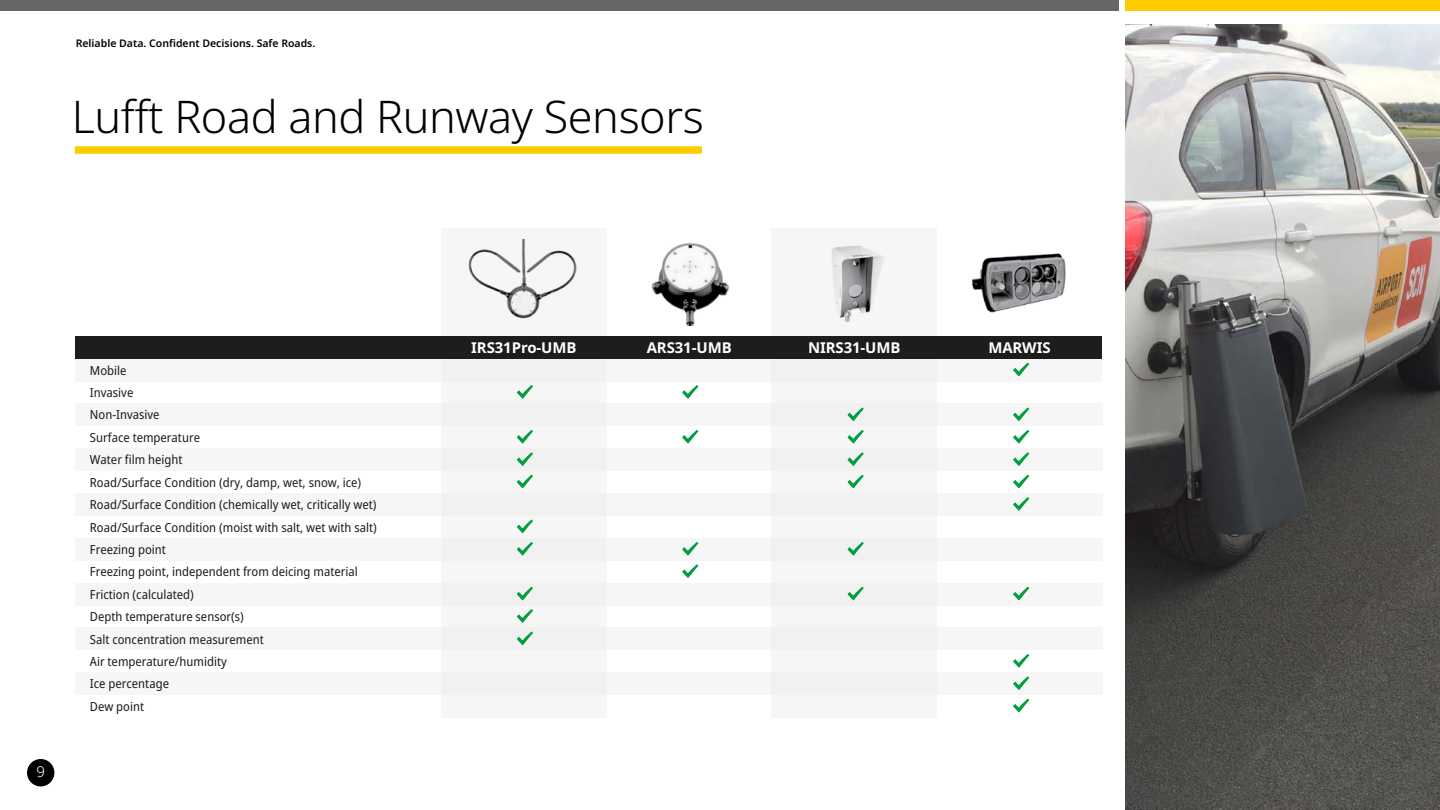
<style>
.page{position:relative;width:1440px;height:810px;background:#fff}
.page>*{position:absolute;margin:0;border:0;box-sizing:border-box;transform-origin:0 0}
.t1{font:300 45px "Noto Sans";letter-spacing:-.01em;color:#000}
.t2{font:300 15px "Noto Sans";color:#fff}
.t3{font:700 14.92px "Noto Sans";letter-spacing:-.005em;color:#fff}
.t4{font:semi-condensed 12.52px/22.4px "Noto Sans";color:#1d1d1b}
.t5{font:600 10.5px "Noto Sans";color:#000}
</style>
<div class="page">
<div style="left:0;top:0;width:1118px;height:10px;background:#666"></div>
<div style="left:1126px;top:0;width:314px;height:10px;background:#fc0"></div>
<div style="left:75px;top:146px;width:627px;height:8px;background:#fc0"></div>
<img style="left:1126px;top:25px;width:314px;height:785px">
<div style="left:75px;top:359px;width:1027px;height:22px;background:#f6f6f6"></div>
<div style="left:75px;top:404px;width:1027px;height:22px;background:#f6f6f6"></div>
<div style="left:75px;top:448px;width:1027px;height:23px;background:#f6f6f6"></div>
<div style="left:75px;top:493px;width:1027px;height:23px;background:#f6f6f6"></div>
<div style="left:75px;top:538px;width:1027px;height:22px;background:#f6f6f6"></div>
<div style="left:75px;top:583px;width:1027px;height:22px;background:#f6f6f6"></div>
<div style="left:75px;top:628px;width:1027px;height:22px;background:#f6f6f6"></div>
<div style="left:75px;top:673px;width:1027px;height:22px;background:#f6f6f6"></div>
<div style="left:772px;top:228px;width:165px;height:489px;background:#f6f6f6"></div>
<div style="left:441px;top:228px;width:165px;height:489px;background:#f6f6f6"></div>
<div style="left:75px;top:336px;width:1027px;height:23px;background:#1d1d1b"></div>
<img style="left:971px;top:253px;width:95px;height:60px">
<img style="left:832px;top:245px;width:52px;height:77px">
<img style="left:651px;top:243px;width:78px;height:83px">
<img style="left:468px;top:240px;width:109px;height:79px">
<svg style="left:1013px;top:407px;width:16px;height:14px"></svg>
<svg style="left:1013px;top:475px;width:16px;height:13px"></svg>
<svg style="left:517px;top:385px;width:16px;height:14px"></svg>
<svg style="left:517px;top:430px;width:16px;height:14px"></svg>
<svg style="left:517px;top:452px;width:16px;height:14px"></svg>
<svg style="left:517px;top:475px;width:16px;height:13px"></svg>
<svg style="left:517px;top:520px;width:16px;height:13px"></svg>
<svg style="left:517px;top:542px;width:16px;height:14px"></svg>
<svg style="left:682px;top:385px;width:16px;height:14px"></svg>
<svg style="left:682px;top:430px;width:16px;height:14px"></svg>
<svg style="left:682px;top:542px;width:16px;height:14px"></svg>
<svg style="left:682px;top:564px;width:16px;height:14px"></svg>
<svg style="left:848px;top:407px;width:16px;height:14px"></svg>
<svg style="left:848px;top:430px;width:16px;height:14px"></svg>
<svg style="left:848px;top:475px;width:16px;height:13px"></svg>
<svg style="left:1013px;top:430px;width:16px;height:14px"></svg>
<svg style="left:848px;top:542px;width:16px;height:14px"></svg>
<svg style="left:517px;top:587px;width:16px;height:13px"></svg>
<svg style="left:1013px;top:452px;width:16px;height:14px"></svg>
<svg style="left:848px;top:587px;width:16px;height:13px"></svg>
<svg style="left:517px;top:609px;width:16px;height:14px"></svg>
<svg style="left:517px;top:632px;width:16px;height:13px"></svg>
<svg style="left:1013px;top:587px;width:16px;height:13px"></svg>
<svg style="left:1013px;top:654px;width:16px;height:14px"></svg>
<svg style="left:848px;top:452px;width:16px;height:14px"></svg>
<svg style="left:1013px;top:676px;width:16px;height:14px"></svg>
<svg style="left:1013px;top:699px;width:16px;height:14px"></svg>
<svg style="left:1013px;top:497px;width:16px;height:14px"></svg>
<svg style="left:1013px;top:363px;width:16px;height:13px"></svg>
<div style="left:27px;top:759px;width:27px;height:27px;background:#000;border-radius:50%"></div>
<p class="t5" style="left:76px;top:36px;width:241px">Reliable Data. Confident Decisions. Safe Roads.</p>
<h1 class="t1" style="left:72px;top:85px;width:633px">Lufft Road and Runway Sensors</h1>
<p class="t2" style="left:36px;top:761px;width:10px">9</p>
<p class="t4" style="left:90px;top:359px;width:289px">Mobile<br>Invasive<br>Non-Invasive<br>Surface temperature<br>Water film height<br>Road/Surface Condition (dry, damp, wet, snow, ice)<br>Road/Surface Condition (chemically wet, critically wet)<br>Road/Surface Condition (moist with salt, wet with salt)<br>Freezing point<br>Freezing point, independent from deicing material<br>Friction (calculated)<br>Depth temperature sensor(s)<br>Salt concentration measurement<br>Air temperature/humidity<br>Ice percentage<br>Dew point</p>
<p class="t3" style="left:471px;top:337px;width:107px">IRS31Pro-UMB</p>
<p class="t3" style="left:647px;top:337px;width:86px">ARS31-UMB</p>
<p class="t3" style="left:808px;top:337px;width:94px">NIRS31-UMB</p>
<p class="t3" style="left:988px;top:337px;width:64px">MARWIS</p>
</div>
